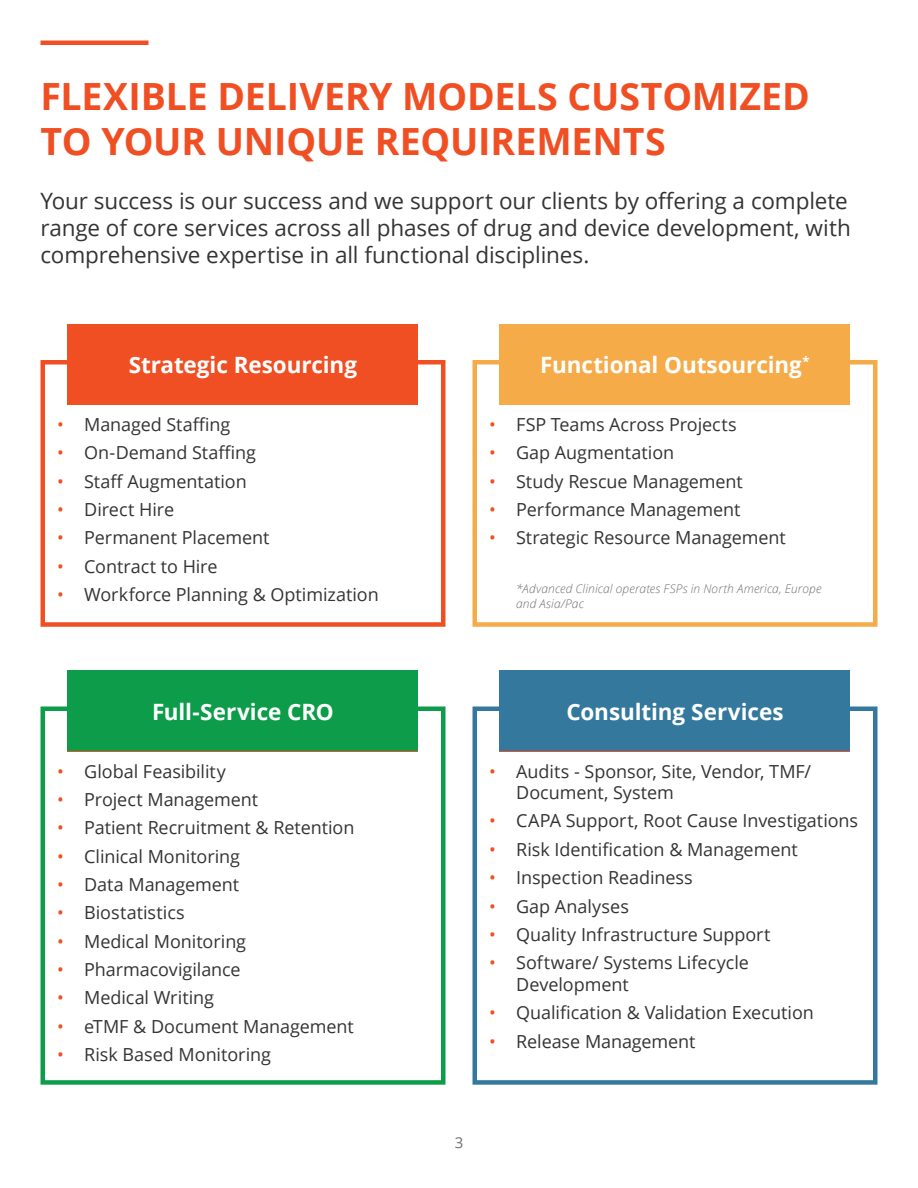
<style>
.page{position:relative;width:918px;height:1188px;background:#fff}
.page>*{position:absolute;margin:0;border:0;box-sizing:border-box;transform-origin:0 0}
.t1{font:700 37.5px/45px "Open Sans";letter-spacing:-.005em;color:#f04f23}
.t2{font:22.5px/27px "Open Sans";letter-spacing:-.005em;color:#343433}
.t3{font:700 22.5px "Open Sans";letter-spacing:-.005em;color:#fff}
.t4{font:18px/21.6px "Open Sans";letter-spacing:-.005em;color:#343433}
.t5{font:15px "Open Sans";color:#717073}
.t6{font:italic 300 12px/14.4px "Open Sans";letter-spacing:.01em;color:#717073}
.s1{color:#f04f23}
</style>
<div class="page">
<svg style="left:40px;top:358px;width:406px;height:269px"></svg>
<svg style="left:40px;top:704px;width:406px;height:381px"></svg>
<svg style="left:472px;top:358px;width:406px;height:269px"></svg>
<svg style="left:472px;top:704px;width:406px;height:381px"></svg>
<div style="left:68px;top:324px;width:350px;height:81px;background:#f04f23"></div>
<div style="left:68px;top:670px;width:350px;height:82px;background:#0d9d4a"></div>
<div style="left:500px;top:324px;width:350px;height:81px;background:#f5ab48"></div>
<div style="left:500px;top:670px;width:350px;height:82px;background:#34789e"></div>
<div style="left:40px;top:40px;width:108px;height:5px;background:#f04f23"></div>
<h1 class="t1" style="left:40px;top:73px;width:771px">FLEXIBLE DELIVERY MODELS CUSTOMIZED<br>TO YOUR UNIQUE REQUIREMENTS</h1>
<p class="t2" style="left:40px;top:186px;width:812px">Your success is our success and we support our clients by offering a complete range of core services across all phases of drug and device development, with comprehensive expertise in all functional disciplines.</p>
<p class="t3" style="left:129px;top:349px;width:230px">Strategic Resourcing</p>
<p class="t4" style="left:57px;top:413px;width:175px"><span class="s1">•</span> Managed Staffing</p>
<p class="t4" style="left:57px;top:442px;width:200px"><span class="s1">•</span> On-Demand Staffing</p>
<p class="t4" style="left:57px;top:470px;width:191px"><span class="s1">•</span> Staff Augmentation</p>
<p class="t4" style="left:57px;top:498px;width:118px"><span class="s1">•</span> Direct Hire</p>
<p class="t4" style="left:57px;top:527px;width:214px"><span class="s1">•</span> Permanent Placement</p>
<p class="t4" style="left:57px;top:555px;width:162px"><span class="s1">•</span> Contract to Hire</p>
<p class="t4" style="left:57px;top:583px;width:323px"><span class="s1">•</span> Workforce Planning &amp; Optimization</p>
<p class="t3" style="left:152px;top:696px;width:183px">Full-Service CRO</p>
<p class="t4" style="left:57px;top:760px;width:170px"><span class="s1">•</span> Global Feasibility</p>
<p class="t4" style="left:57px;top:788px;width:202px"><span class="s1">•</span> Project Management</p>
<p class="t4" style="left:57px;top:816px;width:299px"><span class="s1">•</span> Patient Recruitment &amp; Retention</p>
<p class="t4" style="left:57px;top:845px;width:184px"><span class="s1">•</span> Clinical Monitoring</p>
<p class="t4" style="left:57px;top:873px;width:183px"><span class="s1">•</span> Data Management</p>
<p class="t4" style="left:57px;top:901px;width:129px"><span class="s1">•</span> Biostatistics</p>
<p class="t4" style="left:57px;top:930px;width:190px"><span class="s1">•</span> Medical Monitoring</p>
<p class="t4" style="left:57px;top:958px;width:185px"><span class="s1">•</span> Pharmacovigilance</p>
<p class="t4" style="left:57px;top:987px;width:158px"><span class="s1">•</span> Medical Writing</p>
<p class="t4" style="left:57px;top:1015px;width:298px"><span class="s1">•</span> eTMF &amp; Document Management</p>
<p class="t4" style="left:57px;top:1043px;width:215px"><span class="s1">•</span> Risk Based Monitoring</p>
<p class="t3" style="left:540px;top:349px;width:271px">Functional Outsourcing<sup>*</sup></p>
<p class="t4" style="left:489px;top:413px;width:249px"><span class="s1">•</span> FSP Teams Across Projects</p>
<p class="t4" style="left:489px;top:442px;width:187px"><span class="s1">•</span> Gap Augmentation</p>
<p class="t4" style="left:489px;top:470px;width:255px"><span class="s1">•</span> Study Rescue Management</p>
<p class="t4" style="left:489px;top:498px;width:253px"><span class="s1">•</span> Performance Management</p>
<p class="t4" style="left:489px;top:527px;width:298px"><span class="s1">•</span> Strategic Resource Management</p>
<p class="t6" style="left:516px;top:581px;width:307px">*Advanced Clinical operates FSPs in North America, Europe and Asia/Pac</p>
<p class="t3" style="left:566px;top:696px;width:219px">Consulting Services</p>
<p class="t4" style="left:516px;top:760px;width:296px;text-indent:-27px"><span class="s1">•</span> Audits - Sponsor, Site, Vendor, TMF/<br>Document, System</p>
<p class="t4" style="left:489px;top:810px;width:370px"><span class="s1">•</span> CAPA Support, Root Cause Investigations</p>
<p class="t4" style="left:489px;top:838px;width:310px"><span class="s1">•</span> Risk Identification &amp; Management</p>
<p class="t4" style="left:489px;top:866px;width:205px"><span class="s1">•</span> Inspection Readiness</p>
<p class="t4" style="left:489px;top:895px;width:141px"><span class="s1">•</span> Gap Analyses</p>
<p class="t4" style="left:489px;top:923px;width:283px"><span class="s1">•</span> Quality Infrastructure Support</p>
<p class="t4" style="left:516px;top:951px;width:234px;text-indent:-27px"><span class="s1">•</span> Software/ Systems Lifecycle<br>Development</p>
<p class="t4" style="left:489px;top:1001px;width:326px"><span class="s1">•</span> Qualification &amp; Validation Execution</p>
<p class="t4" style="left:489px;top:1030px;width:208px"><span class="s1">•</span> Release Management</p>
<p class="t5" style="left:455px;top:1132px;width:10px">3</p>
</div>
